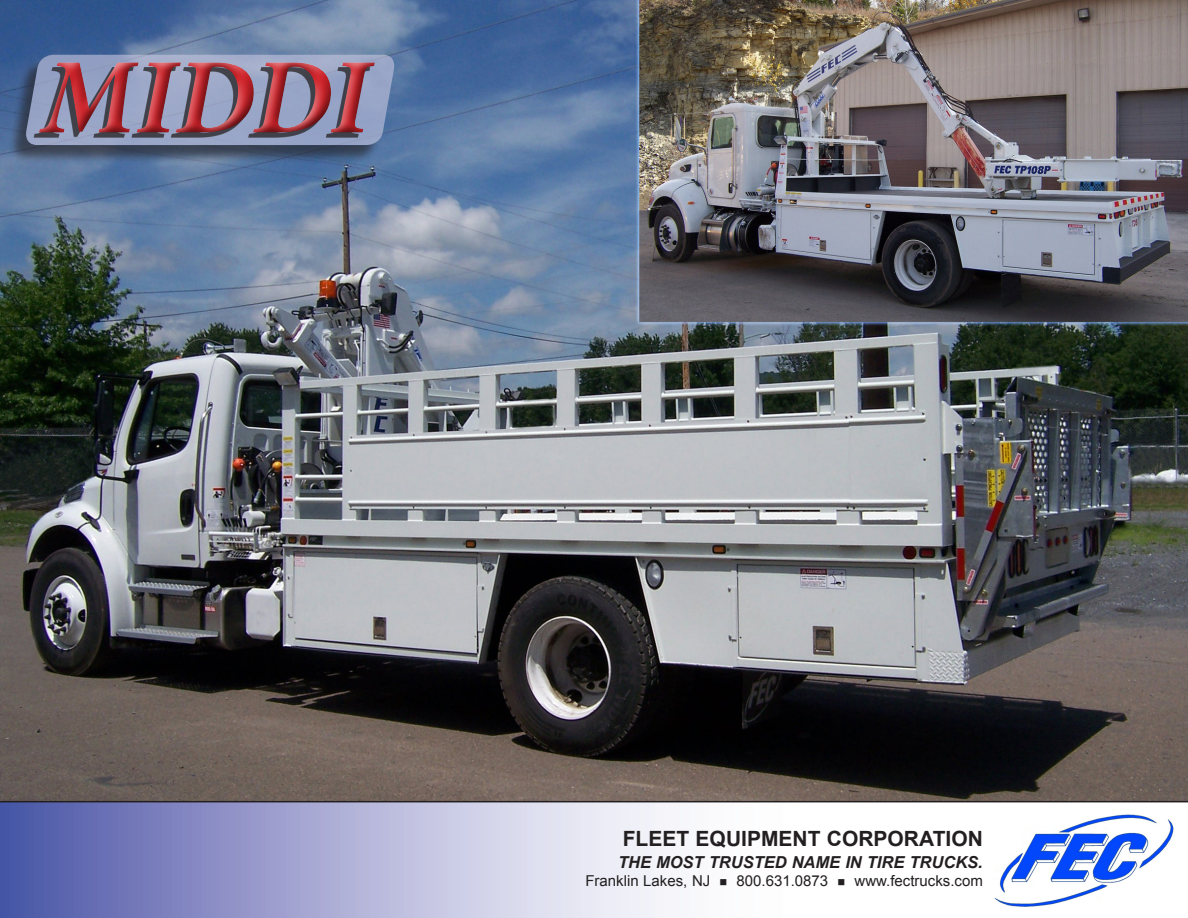
<style>
.page{position:relative;width:1188px;height:918px;background:#fff}
.page>*{position:absolute;margin:0;border:0;box-sizing:border-box;transform-origin:0 0}
.t1{font:italic 700 108px "Minion Pro";letter-spacing:-.01em;color:#d1232a}
.t2{font:700 21px "Arial";color:#231f20}
.t3{font:italic 700 16.5px "Arial";color:#231f20}
.t4{font:15px "Arial";color:#231f20}
</style>
<div class="page">
<img style="left:0;top:0;width:1188px;height:801px">
<div style="left:8px;top:57px;width:384px;height:107px;background:#231f20;opacity:.97"></div>
<svg style="left:24px;top:55px;width:372px;height:90px"></svg>
<div style="left:27px;top:49px;width:355px;height:89px;background:#fff;opacity:.75"></div>
<div style="left:31px;top:56px;width:355px;height:90px;background:#231f20;opacity:.75"></div>
<svg style="left:0;top:801px;width:1188px;height:117px"></svg>
<img style="left:991px;top:813px;width:184px;height:94px">
<h1 class="t1" style="left:40px;top:21px;width:331px">MIDDI</h1>
<p class="t2" style="left:623px;top:825px;width:362px">FLEET EQUIPMENT CORPORATION</p>
<p class="t3" style="left:618px;top:851px;width:366px">THE MOST TRUSTED NAME IN TIRE TRUCKS.</p>
<p class="t4" style="left:585px;top:871px;width:399px">Franklin Lakes, NJ ■ 800.631.0873 ■ www.fectrucks.com</p>
</div>
